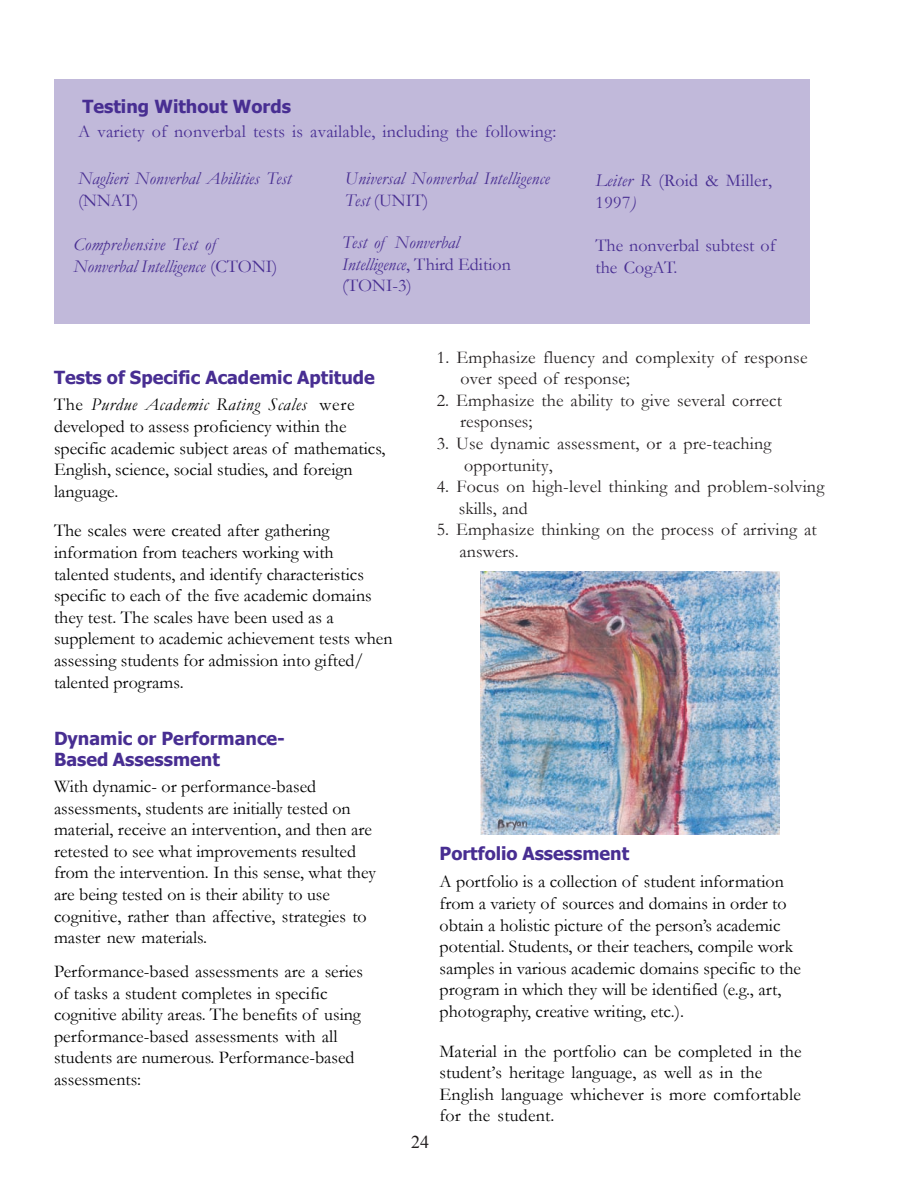
<style>
.page{position:relative;width:918px;height:1188px;background:#fff}
.page>*{position:absolute;margin:0;border:0;box-sizing:border-box;transform-origin:0 0}
.t1{font:18px/21.6px "Garamond";color:#000}
.t2{font:18px/21.6px "Garamond";letter-spacing:.01em;color:#231f20}
.t3{font:italic 18px/21.6px "Garamond";letter-spacing:.005em;color:#482e92}
.t4{font:18px/21.6px "Garamond";letter-spacing:.01em;color:#482e92}
.t5{font:700 18px/21.6px "Tahoma";color:#482e92}
.t6{font:18px "Times New Roman";color:#231f20}
.s1{font-style:normal}
.s2{font-style:italic}
</style>
<div class="page">
<img style="left:480px;top:571px;width:300px;height:263px">
<div style="left:54px;top:80px;width:756px;height:244px;background:#c1b9da"></div>
<p class="t5" style="left:82px;top:94px;width:210px">Testing Without Words</p>
<p class="t4" style="left:78px;top:120px;width:480px">A variety of nonverbal tests is available, including the following:</p>
<p class="t3" style="left:78px;top:167px;width:215px">Naglieri Nonverbal Abilities Test <span class="s1">(NNAT)</span></p>
<p class="t3" style="left:345px;top:167px;width:206px">Universal Nonverbal Intelligence<br>Test <span class="s1">(UNIT)</span></p>
<p class="t4" style="left:595px;top:169px;width:178px"><span class="s2">Leiter R</span> (Roid &amp; Miller,<br>1997<span class="s2">)</span></p>
<p class="t4" style="left:595px;top:234px;width:182px">The nonverbal subtest of the CogAT.</p>
<p class="t3" style="left:342px;top:231px;width:170px">Test of Nonverbal<br>Intelligence<span class="s1">, Third Edition (TONI-3)</span></p>
<p class="t3" style="left:73px;top:233px;width:206px">Comprehensive Test of<br>Nonverbal Intelligence <span class="s1">(CTONI)</span></p>
<p class="t5" style="left:54px;top:366px;width:322px">Tests of Specific Academic Aptitude</p>
<p class="t1" style="left:54px;top:393px;width:333px">The <span class="s2">Purdue Academic Rating Scales</span> were developed to assess proficiency within the specific academic subject areas of mathematics, English, science, social studies, and foreign language.</p>
<p class="t1" style="left:54px;top:519px;width:340px">The scales were created after gathering information from teachers working with talented students, and identify characteristics specific to each of the five academic domains they test. The scales have been used as a supplement to academic achievement tests when assessing students for admission into gifted/ talented programs.</p>
<p class="t5" style="left:54px;top:726px;width:233px">Dynamic or Performance-<br>Based Assessment</p>
<p class="t1" style="left:54px;top:775px;width:324px">With dynamic- or performance-based assessments, students are initially tested on material, receive an intervention, and then are retested to see what improvements resulted from the intervention. In this sense, what they are being tested on is their ability to use cognitive, rather than affective, strategies to master new materials.</p>
<p class="t1" style="left:54px;top:960px;width:310px">Performance-based assessments are a series of tasks a student completes in specific cognitive ability areas. The benefits of using performance-based assessments with all students are numerous. Performance-based assessments:</p>
<p class="t2" style="left:461px;top:346px;width:348px;text-indent:-24px">1. Emphasize fluency and complexity of response over speed of response;</p>
<p class="t2" style="left:460px;top:389px;width:323px;text-indent:-23px">2. Emphasize the ability to give several correct responses;</p>
<p class="t2" style="left:464px;top:432px;width:309px;text-indent:-28px">3. Use dynamic assessment, or a pre-teaching opportunity,</p>
<p class="t2" style="left:459px;top:475px;width:367px;text-indent:-22px">4. Focus on high-level thinking and problem-solving skills, and</p>
<p class="t2" style="left:460px;top:518px;width:359px;text-indent:-23px">5. Emphasize thinking on the process of arriving at answers.</p>
<p class="t6" style="left:411px;top:1130px;width:19px">24</p>
<p class="t5" style="left:440px;top:842px;width:191px">Portfolio Assessment</p>
<p class="t1" style="left:440px;top:870px;width:363px">A portfolio is a collection of student information from a variety of sources and domains in order to obtain a holistic picture of the person’s academic potential. Students, or their teachers, compile work samples in various academic domains specific to the program in which they will be identified (e.g., art, photography, creative writing, etc.).</p>
<p class="t1" style="left:440px;top:1040px;width:364px">Material in the portfolio can be completed in the student’s heritage language, as well as in the English language whichever is more comfortable for the student.</p>
</div>
